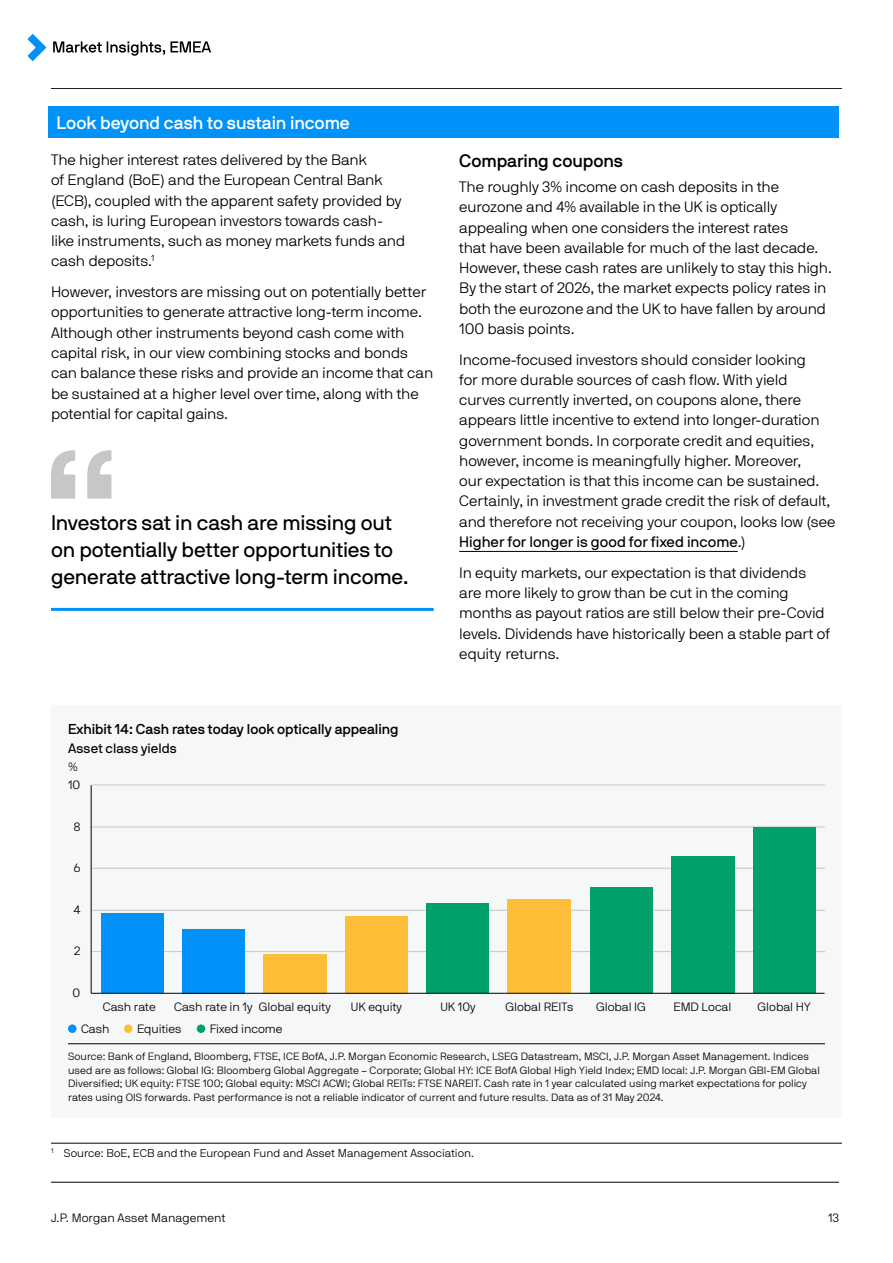
<style>
.page{position:relative;width:893px;height:1263px;background:#fff}
.page>*{position:absolute;margin:0;border:0;box-sizing:border-box;transform-origin:0 0}
.t1{font:21px/27px "JPMAM Pro Reg";letter-spacing:-.01em;color:#000}
.Subhead_-_12_15_White{font:18px "JPMAM Pro Med";letter-spacing:-.005em;color:#fff}
.Subhead_-_14_16{font:18px "JPMAM Pro Med";letter-spacing:-.005em;color:#000}
.Body_Light_-_10_13{font:15px/20.2px "JPMAM Pro Lig";letter-spacing:-.005em;color:#000}
.Body_Light__after_subhead__-_10_13{font:15px/20.2px "JPMAM Pro Lig";letter-spacing:-.005em;color:#000}
.Chart_Commentary_-_10_13{font:14.25px "JPMAM Pro Med";color:#000}
.Chart_Title_-_8_9{font:13.5px "JPMAM Pro Reg";letter-spacing:.01em;color:#000}
.Chart_Sub-Title_-_8_9{font:12px "JPMAM Pro Lig";color:#000}
.Source_no_Score_-_7_5_9{font:11.25px "JPMAM Pro Lig";letter-spacing:.005em;color:#000}
.Source_with_Score_-_7_9{font:10.5px/13.5px "JPMAM Pro Lig";letter-spacing:.01em;color:#000}
.s1{font-family:"JPMAM Pro Reg"}
</style>
<div class="page">
<hr style="left:51px;top:1182px;width:788px;height:1px;background:#000">
<hr style="left:51px;top:88px;width:791px;height:1px;background:#231f20">
<svg style="left:28px;top:34px;width:18px;height:27px"></svg>
<svg style="left:53px;top:41px;width:158px;height:15px"></svg>
<hr style="left:51px;top:608px;width:383px;height:3px;background:#0092f9">
<svg style="left:51px;top:450px;width:60px;height:49px"></svg>
<hr style="left:51px;top:1143px;width:791px;height:1px;background:#000">
<hr style="left:459px;top:551px;width:279px;height:1px;background:#000">
<div style="left:48px;top:106px;width:791px;height:32px;background:#0092f9"></div>
<div style="left:51px;top:706px;width:791px;height:412px;background:#f5f7f8"></div>
<hr style="left:92px;top:951px;width:733px;height:1px;background:#c5c7c9">
<hr style="left:92px;top:910px;width:733px;height:1px;background:#c5c7c9">
<hr style="left:92px;top:868px;width:733px;height:1px;background:#c5c7c9">
<hr style="left:92px;top:826px;width:733px;height:1px;background:#c5c7c9">
<hr style="left:92px;top:784px;width:733px;height:1px;background:#c5c7c9">
<div style="left:101px;top:913px;width:62px;height:80px;background:#0092f9"></div>
<div style="left:182px;top:929px;width:63px;height:64px;background:#0092f9"></div>
<div style="left:263px;top:954px;width:64px;height:39px;background:#ffbe37"></div>
<div style="left:345px;top:916px;width:63px;height:77px;background:#ffbe37"></div>
<div style="left:427px;top:904px;width:62px;height:89px;background:#00a16d"></div>
<div style="left:508px;top:899px;width:63px;height:94px;background:#ffbe37"></div>
<div style="left:590px;top:887px;width:62px;height:106px;background:#00a16d"></div>
<div style="left:671px;top:856px;width:63px;height:137px;background:#00a16d"></div>
<div style="left:753px;top:827px;width:62px;height:166px;background:#00a16d"></div>
<hr style="left:91px;top:785px;width:1px;height:208px;background:#000">
<hr style="left:91px;top:993px;width:734px;height:1px;background:#000">
<div style="left:68px;top:1024px;width:9px;height:9px;background:#0092f9;border-radius:50%"></div>
<div style="left:124px;top:1024px;width:9px;height:9px;background:#ffbe37;border-radius:50%"></div>
<div style="left:197px;top:1024px;width:8px;height:9px;background:#00a16d;border-radius:50%"></div>
<hr style="left:68px;top:1043px;width:757px;height:1px;background:#000">
<h4 class="Subhead_-_12_15_White" style="left:57px;top:113px;width:295px">Look beyond cash to sustain income</h4>
<p class="Body_Light_-_10_13" style="left:51px;top:150px;width:356px">The higher interest rates delivered by the Bank<br>of England (BoE) and the European Central Bank (ECB), coupled with the apparent safety provided by cash, is luring European investors towards cash&shy;like instruments, such as money markets funds and cash deposits.<sup>1</sup></p>
<p class="Body_Light_-_10_13" style="left:51px;top:282px;width:384px">However, investors are missing out on potentially better opportunities to generate attractive long-term income.<br>Although other instruments beyond cash come with capital risk, in our view combining stocks and bonds can balance these risks and provide an income that can be sustained at a higher level over time, along with the potential for capital gains.</p>
<p class="t1" style="left:51px;top:509px;width:359px">Investors sat in cash are missing out on potentially better opportunities to generate attractive long-term income.</p>
<p class="Chart_Commentary_-_10_13" style="left:68px;top:721px;width:332px">Exhibit 14: Cash rates today look optically appealing</p>
<p class="Chart_Title_-_8_9" style="left:68px;top:741px;width:110px">Asset class yields</p>
<p class="Chart_Sub-Title_-_8_9" style="left:68px;top:760px;width:11px">%</p>
<p class="Chart_Sub-Title_-_8_9" style="left:68px;top:778px;width:14px">10</p>
<p class="Chart_Sub-Title_-_8_9" style="left:74px;top:820px;width:8px">8</p>
<p class="Chart_Sub-Title_-_8_9" style="left:74px;top:861px;width:8px">6</p>
<p class="Chart_Sub-Title_-_8_9" style="left:74px;top:903px;width:8px">4</p>
<p class="Chart_Sub-Title_-_8_9" style="left:74px;top:944px;width:8px">2</p>
<p class="Chart_Sub-Title_-_8_9" style="left:73px;top:986px;width:9px">0</p>
<h4 class="Subhead_-_14_16" style="left:459px;top:151px;width:165px">Comparing coupons</h4>
<p class="Body_Light__after_subhead__-_10_13" style="left:459px;top:176px;width:374px">The roughly 3% income on cash deposits in the eurozone and 4% available in the UK is optically appealing when one considers the interest rates<br>that have been available for much of the last decade.<br>However, these cash rates are unlikely to stay this high.<br>By the start of 2026, the market expects policy rates in both the eurozone and the UK to have fallen by around 100 basis points.</p>
<p class="Body_Light_-_10_13" style="left:459px;top:349px;width:378px">Income-focused investors should consider looking<br>for more durable sources of cash flow. With yield curves currently inverted, on coupons alone, there appears little incentive to extend into longer-duration government bonds. In corporate credit and equities, however, income is meaningfully higher. Moreover,<br>our expectation is that this income can be sustained.<br>Certainly, in investment grade credit the risk of default, and therefore not receiving your coupon, looks low (see <span class="s1">Higher for longer is good for fixed income</span>.)</p>
<p class="Body_Light_-_10_13" style="left:459px;top:562px;width:372px">In equity markets, our expectation is that dividends are more likely to grow than be cut in the coming months as payout ratios are still below their pre-Covid levels. Dividends have historically been a stable part of equity returns.</p>
<p class="Chart_Sub-Title_-_8_9" style="left:103px;top:1000px;width:54px">Cash rate</p>
<p class="Chart_Sub-Title_-_8_9" style="left:174px;top:1000px;width:158px">Cash rate in 1y Global equity</p>
<p class="Chart_Sub-Title_-_8_9" style="left:351px;top:1000px;width:53px">UK equity</p>
<p class="Chart_Sub-Title_-_8_9" style="left:440px;top:1000px;width:37px">UK 10y</p>
<p class="Chart_Sub-Title_-_8_9" style="left:505px;top:1000px;width:70px">Global REITs</p>
<p class="Chart_Sub-Title_-_8_9" style="left:596px;top:1000px;width:51px">Global IG</p>
<p class="Chart_Sub-Title_-_8_9" style="left:674px;top:1000px;width:59px">EMD Local</p>
<p class="Chart_Sub-Title_-_8_9" style="left:757px;top:1000px;width:55px">Global HY</p>
<p class="Chart_Sub-Title_-_8_9" style="left:81px;top:1021px;width:30px">Cash</p>
<p class="Chart_Sub-Title_-_8_9" style="left:137px;top:1021px;width:46px">Equities</p>
<p class="Chart_Sub-Title_-_8_9" style="left:210px;top:1021px;width:74px">Fixed income</p>
<p class="Source_with_Score_-_7_9" style="left:68px;top:1049px;width:753px">Source: Bank of England, Bloomberg, FTSE, ICE BofA, J.P. Morgan Economic Research, LSEG Datastream, MSCI, J.P. Morgan Asset Management. Indices used are as follows: Global IG: Bloomberg Global Aggregate – Corporate; Global HY: ICE BofA Global High Yield Index; EMD local: J.P. Morgan GBI-EM Global Diversified; UK equity: FTSE 100; Global equity: MSCI ACWI; Global REITs: FTSE NAREIT. Cash rate in 1 year calculated using market expectations for policy rates using OIS forwards. Past performance is not a reliable indicator of current and future results. Data as of 31 May 2024.</p>
<p class="Source_no_Score_-_7_5_9" style="left:51px;top:1146px;width:425px"><sup>1</sup> Source: BoE, ECB and the European Fund and Asset Management Association.</p>
<p class="Chart_Sub-Title_-_8_9" style="left:51px;top:1211px;width:176px">J.P. Morgan Asset Management</p>
<p class="Chart_Sub-Title_-_8_9" style="left:828px;top:1211px;width:12px">13</p>
</div>
